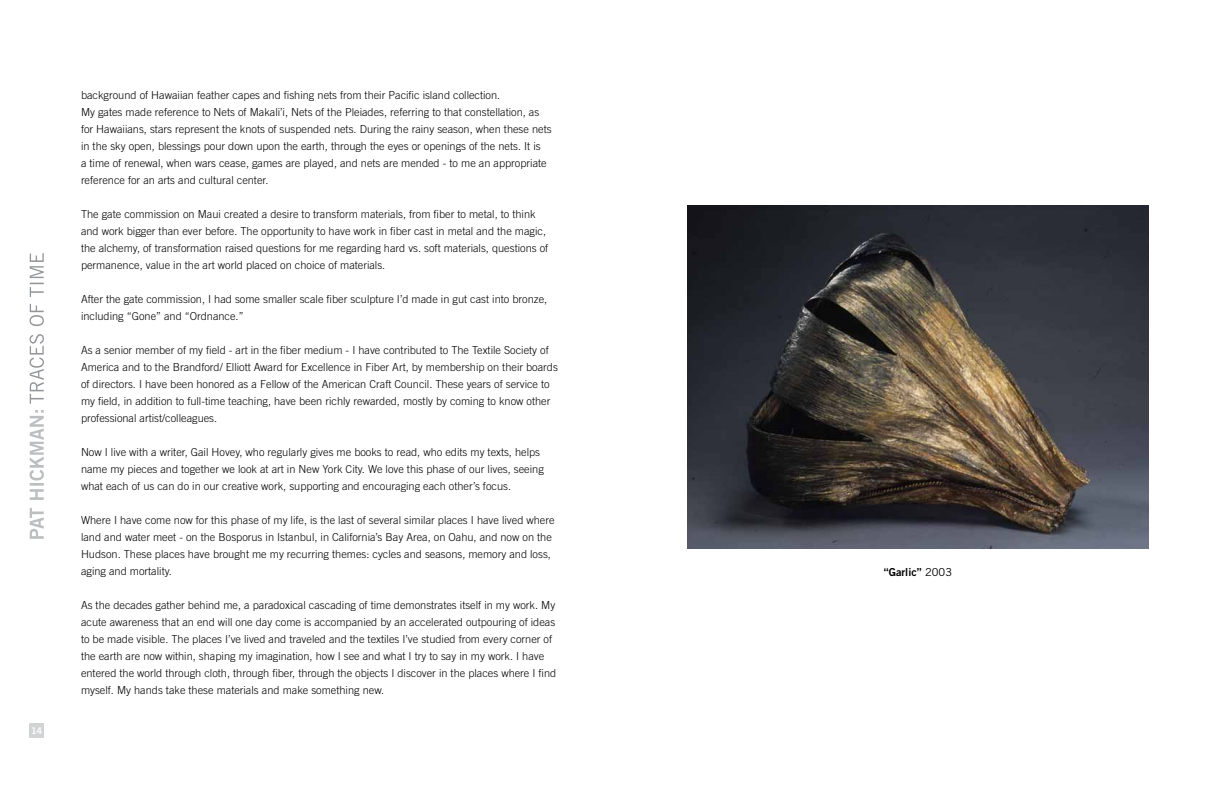
<style>
.page{position:relative;width:1224px;height:792px;background:#fff}
.page>*{position:absolute;margin:0;border:0;box-sizing:border-box;transform-origin:0 0}
.t1{font:300 11px/17px "Trade Gothic";color:#000}
.t2{font:11px "Trade Gothic Bold Two";color:#000}
.t3{font:9.3px "Trade Gothic Bold Two";color:#fff}
.s1{font-family:"Trade Gothic"}
</style>
<div class="page">
<svg style="left:30px;top:253px;width:14px;height:151px"></svg>
<svg style="left:30px;top:410px;width:14px;height:129px"></svg>
<img style="left:687px;top:206px;width:462px;height:342px">
<div style="left:29px;top:723px;width:15px;height:15px;background:#d1d3d4"></div>
<p class="t3" style="left:31px;top:725px;width:13px">14</p>
<p class="t1" style="left:81px;top:86px;width:472px">background of Hawaiian feather capes and fishing nets from their Pacific island collection.<br>My gates made reference to Nets of Makali’i, Nets of the Pleiades, referring to that constellation, as for Hawaiians, stars represent the knots of suspended nets. During the rainy season, when these nets in the sky open, blessings pour down upon the earth, through the eyes or openings of the nets. It is<br>a time of renewal, when wars cease, games are played, and nets are mended - to me an appropriate reference for an arts and cultural center.</p>
<p class="t1" style="left:81px;top:205px;width:469px">The gate commission on Maui created a desire to transform materials, from fiber to metal, to think and work bigger than ever before. The opportunity to have work in fiber cast in metal and the magic, the alchemy, of transformation raised questions for me regarding hard vs. soft materials, questions of permanence, value in the art world placed on choice of materials.</p>
<p class="t1" style="left:81px;top:290px;width:468px">After the gate commission, I had some smaller scale fiber sculpture I’d made in gut cast into bronze, including “Gone” and “Ordnance.”</p>
<p class="t1" style="left:81px;top:341px;width:478px">As a senior member of my field - art in the fiber medium - I have contributed to The Textile Society of America and to the Brandford/ Elliott Award for Excellence in Fiber Art, by membership on their boards of directors. I have been honored as a Fellow of the American Craft Council. These years of service to my field, in addition to full-time teaching, have been richly rewarded, mostly by coming to know other professional artist/colleagues.</p>
<p class="t1" style="left:81px;top:443px;width:464px">Now I live with a writer, Gail Hovey, who regularly gives me books to read, who edits my texts, helps name my pieces and together we look at art in New York City. We love this phase of our lives, seeing what each of us can do in our creative work, supporting and encouraging each other’s focus.</p>
<p class="t1" style="left:81px;top:511px;width:475px">Where I have come now for this phase of my life, is the last of several similar places I have lived where land and water meet - on the Bosporus in Istanbul, in California’s Bay Area, on Oahu, and now on the Hudson. These places have brought me my recurring themes: cycles and seasons, memory and loss, aging and mortality.</p>
<p class="t1" style="left:81px;top:596px;width:477px">As the decades gather behind me, a paradoxical cascading of time demonstrates itself in my work. My acute awareness that an end will one day come is accompanied by an accelerated outpouring of ideas to be made visible. The places I’ve lived and traveled and the textiles I’ve studied from every corner of the earth are now within, shaping my imagination, how I see and what I try to say in my work. I have entered the world through cloth, through fiber, through the objects I discover in the places where I find myself. My hands take these materials and make something new.</p>
<p class="t2" style="left:884px;top:565px;width:70px">“Garlic” <span class="s1">2003</span></p>
</div>
